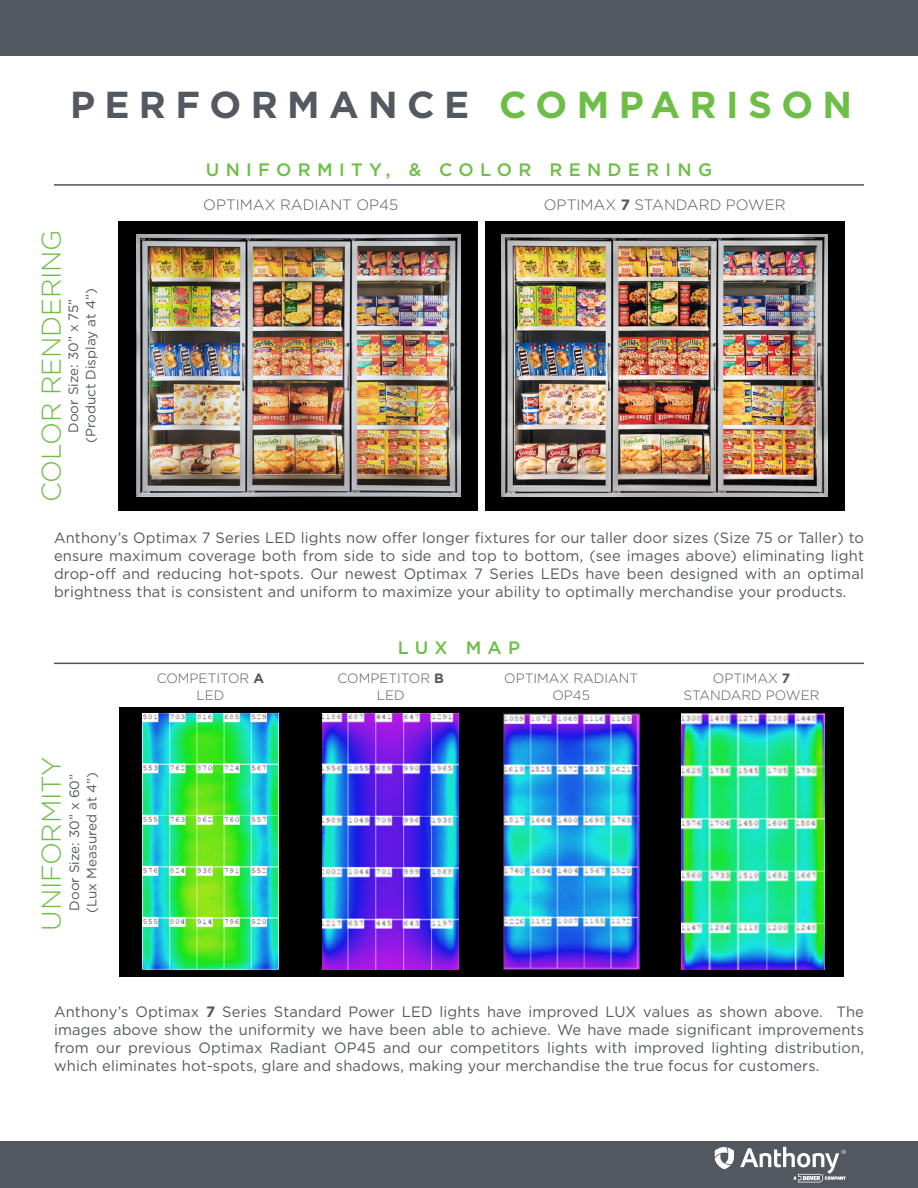
<style>
.page{position:relative;width:918px;height:1188px;background:#fff}
.page>*{position:absolute;margin:0;border:0;box-sizing:border-box;transform-origin:0 0}
.t1{font:700 37.5px "Gotham";letter-spacing:.25em;color:#545861}
.t2{font:300 27px "Gotham";letter-spacing:-.01em;color:#6dbe47}
.t3{font:500 18px "Gotham";letter-spacing:.35em;color:#6dbe47}
.t4{font:15px/18px "Gotham";letter-spacing:.01em;color:#535860;text-align:justify}
.t5{font:300 15px "Gotham";color:#535860}
.t6{font:13.5px/17.2px "Gotham";color:#535860;text-align:center}
.t7{font:300 13.5px/17.2px "Gotham";color:#535860;text-align:center}
.s1{color:#6dbe47}
.s2{font-weight:700}
</style>
<div class="page">
<div style="left:0;top:1141px;width:918px;height:47px;background:#535860"></div>
<svg style="left:740px;top:1147px;width:106px;height:35px"></svg>
<svg style="left:715px;top:1147px;width:19px;height:22px"></svg>
<div style="left:0;top:0;width:918px;height:56px;background:#535860"></div>
<div style="left:119px;top:221px;width:359px;height:289px;background:#000"></div>
<div style="left:119px;top:708px;width:725px;height:269px;background:#000"></div>
<div style="left:485px;top:221px;width:359px;height:289px;background:#000"></div>
<hr style="left:54px;top:184px;width:810px;height:2px;background:#535860">
<hr style="left:54px;top:663px;width:810px;height:1px;background:#535860">
<img style="left:136px;top:235px;width:325px;height:262px">
<img style="left:502px;top:235px;width:326px;height:262px">
<img style="left:142px;top:713px;width:136px;height:257px">
<img style="left:323px;top:713px;width:136px;height:257px">
<img style="left:503px;top:713px;width:136px;height:257px">
<img style="left:682px;top:713px;width:143px;height:257px">
<p class="t1" style="left:70px;top:80px;width:784px">PERFORMANCE <span class="s1">COMPARISON</span></p>
<p class="t3" style="left:206px;top:158px;width:508px">UNIFORMITY, &amp; COLOR RENDERING</p>
<p class="t2" style="left:34px;top:502px;width:274px;rotate:-90deg">COLOR RENDERING</p>
<p class="t6" style="left:64px;top:443px;width:156px;rotate:-90deg">Door Size: 30” x 75” (Product Display at 4”)</p>
<p class="t5" style="left:203px;top:196px;width:197px">OPTIMAX RADIANT OP45</p>
<p class="t5" style="left:544px;top:196px;width:243px">OPTIMAX <span class="s2">7</span> STANDARD POWER</p>
<p class="t4" style="left:54px;top:529px;width:812px">Anthony’s Optimax 7 Series LED lights now offer longer fixtures for our taller door sizes (Size 75 or Taller) to ensure maximum coverage both from side to side and top to bottom, (see images above) eliminating light drop-off and reducing hot-spots. Our newest Optimax 7 Series LEDs have been designed with an optimal brightness that is consistent and uniform to maximize your ability to optimally merchandise your products.</p>
<p class="t3" style="left:398px;top:636px;width:124px">LUX MAP</p>
<p class="t2" style="left:34px;top:931px;width:176px;rotate:-90deg">UNIFORMITY</p>
<p class="t6" style="left:66px;top:913px;width:143px;text-align:left;rotate:-90deg">Door Size: 30” x 60” (Lux Measured at 4”)</p>
<p class="t7" style="left:157px;top:669px;width:109px">COMPETITOR <span class="s2">A<br></span>LED</p>
<p class="t7" style="left:338px;top:669px;width:108px">COMPETITOR <span class="s2">B<br></span>LED</p>
<p class="t7" style="left:504px;top:669px;width:135px">OPTIMAX RADIANT<br>OP45</p>
<p class="t7" style="left:684px;top:669px;width:137px">OPTIMAX <span class="s2">7<br></span>STANDARD POWER</p>
<p class="t4" style="left:54px;top:1003px;width:812px">Anthony’s Optimax <span class="s2">7</span> Series Standard Power LED lights have improved LUX values as shown above. The images above show the uniformity we have been able to achieve. We have made significant improvements from our previous Optimax Radiant OP45 and our competitors lights with improved lighting distribution, which eliminates hot-spots, glare and shadows, making your merchandise the true focus for customers.</p>
</div>
